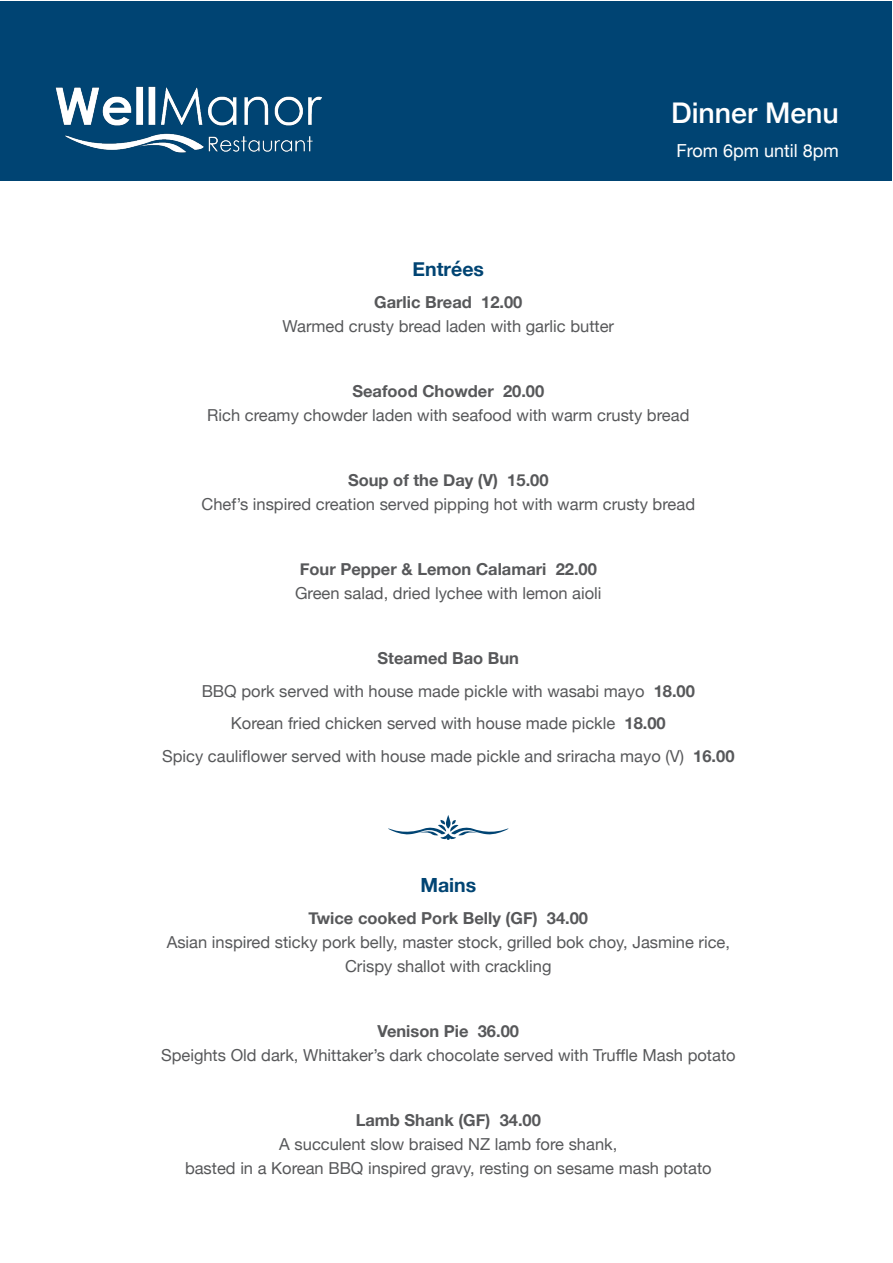
<style>
.page{position:relative;width:893px;height:1263px;background:#fff}
.page>*{position:absolute;margin:0;border:0;box-sizing:border-box;transform-origin:0 0}
.t1{font:500 28.5px "Helvetica Neue";color:#fff}
.t2{font:700 19.5px "Helvetica Neue";color:#004473}
.t3{font:18px "Helvetica Neue";color:#fff}
.t4{font:16.5px/24px "Helvetica Neue";color:#57585a;text-align:center}
.t5{font:700 16.5px "Helvetica Neue";color:#57585a}
.s1{font-weight:700}
</style>
<div class="page">
<div style="left:1px;top:1px;width:891px;height:180px;background:#004473"></div>
<img style="left:55px;top:86px;width:266px;height:67px">
<svg style="left:388px;top:815px;width:121px;height:25px"></svg>
<p class="t2" style="left:413px;top:253px;width:73px">Entrées</p>
<p class="t4" style="left:283px;top:291px;width:333px"><span class="s1">Garlic Bread 12.00<br></span>Warmed crusty bread laden with garlic butter</p>
<p class="t1" style="left:671px;top:90px;width:169px">Dinner Menu</p>
<p class="t3" style="left:676px;top:138px;width:164px">From 6pm until 8pm</p>
<p class="t4" style="left:207px;top:380px;width:484px"><span class="s1">Seafood Chowder 20.00<br></span>Rich creamy chowder laden with seafood with warm crusty bread</p>
<p class="t4" style="left:202px;top:469px;width:495px"><span class="s1">Soup of the Day (V) 15.00<br></span>Chef’s inspired creation served pipping hot with warm crusty bread</p>
<p class="t4" style="left:295px;top:558px;width:308px;text-align:left"><span class="s1">Four Pepper &amp; Lemon Calamari 22.00<br></span>Green salad, dried lychee with lemon aioli</p>
<p class="t5" style="left:378px;top:645px;width:143px">Steamed Bao Bun</p>
<p class="t4" style="left:202px;top:680px;width:495px">BBQ pork served with house made pickle with wasabi mayo <span class="s1">18.00</span></p>
<p class="t4" style="left:231px;top:712px;width:436px">Korean fried chicken served with house made pickle <span class="s1">18.00</span></p>
<p class="t4" style="left:162px;top:745px;width:574px">Spicy cauliflower served with house made pickle and sriracha mayo (V) <span class="s1">16.00</span></p>
<p class="t2" style="left:420px;top:869px;width:57px">Mains</p>
<p class="t4" style="left:167px;top:907px;width:565px"><span class="s1">Twice cooked Pork Belly (GF) 34.00<br></span>Asian inspired sticky pork belly, master stock, grilled bok choy, Jasmine rice,<br>Crispy shallot with crackling</p>
<p class="t4" style="left:161px;top:1020px;width:576px"><span class="s1">Venison Pie 36.00<br></span>Speights Old dark, Whittaker’s dark chocolate served with Truffle Mash potato</p>
<p class="t4" style="left:185px;top:1109px;width:528px"><span class="s1">Lamb Shank (GF) 34.00<br></span>A succulent slow braised NZ lamb fore shank,<br>basted in a Korean BBQ inspired gravy, resting on sesame mash potato</p>
</div>
